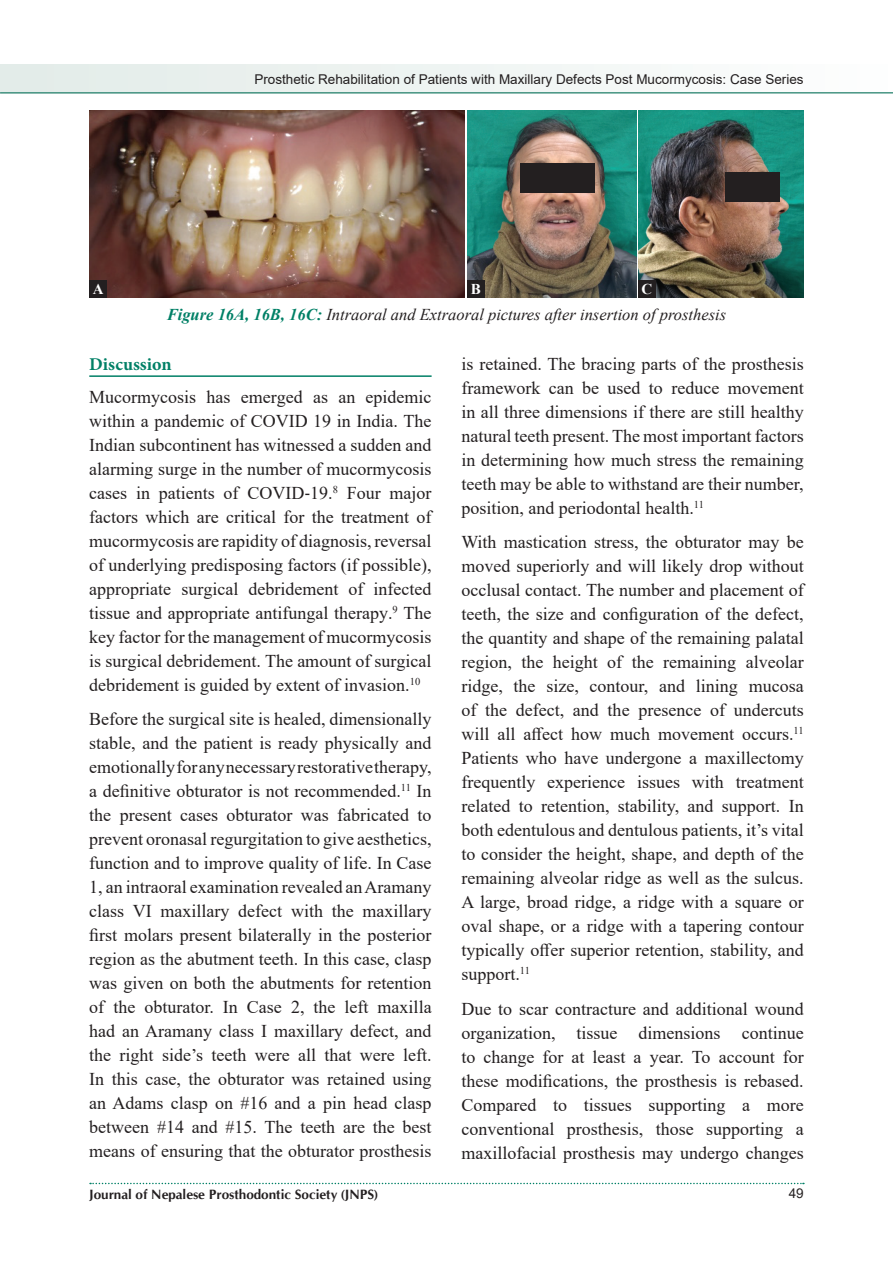
<style>
.page{position:relative;width:893px;height:1263px;background:#fff}
.page>*{position:absolute;margin:0;border:0;box-sizing:border-box;transform-origin:0 0}
.t1{font:18px/24px "Times New Roman";color:#231f20;text-align:justify}
.t2{font:700 18px "Minion Pro";color:#018066}
.t3{font:italic 16.5px "Times New Roman";color:#231f20}
.t4{font:700 15px "Times New Roman";color:#fff}
.t5{font:13.5px "Arial";color:#231f20}
.t6{font:700 13.5px "CG Omega";color:#231f20}
.s1{font-weight:700;color:#018066}
.s2{font-family:"Cambria"}
</style>
<div class="page">
<div style="left:0;top:65px;width:893px;height:29px;background:linear-gradient(to right,#e2ebe8,#fdfefe)"></div>
<hr style="left:0;top:92px;width:893px;height:2px;background:#479583">
<svg style="left:90px;top:1183px;width:714px;height:1px"></svg>
<img style="left:639px;top:111px;width:165px;height:186px">
<img style="left:89px;top:111px;width:376px;height:186px">
<img style="left:467px;top:111px;width:169px;height:186px">
<div style="left:520px;top:164px;width:75px;height:29px;background:#231f20"></div>
<div style="left:725px;top:172px;width:55px;height:29px;background:#231f20"></div>
<hr style="left:89px;top:375px;width:343px;height:2px;background:#018066">
<div style="left:467px;top:280px;width:17px;height:17px;background:#231f20"></div>
<div style="left:89px;top:280px;width:17px;height:17px;background:#231f20"></div>
<div style="left:639px;top:280px;width:17px;height:17px;background:#231f20"></div>
<p class="t5" style="left:254px;top:70px;width:551px">Prosthetic Rehabilitation of Patients with Maxillary Defects Post Mucormycosis: Case Series</p>
<p class="t4" style="left:93px;top:278px;width:12px">A</p>
<p class="t4" style="left:471px;top:278px;width:12px">B</p>
<p class="t4" style="left:642px;top:278px;width:12px">C</p>
<p class="t3" style="left:167px;top:303px;width:561px"><span class="s1">Figure 16A, 16B, 16C:</span> Intraoral and Extraoral pictures after insertion of prosthesis</p>
<p class="t2" style="left:89px;top:352px;width:84px">Discussion</p>
<p class="t1" style="left:89px;top:384px;width:344px">Mucormycosis has emerged as an epidemic within a pandemic of COVID 19 in India. The Indian subcontinent has witnessed a sudden and alarming surge in the number of mucormycosis cases in patients of COVID<span class="s2">‐</span>19.<sup>8</sup> Four major factors which are critical for the treatment of mucormycosis are rapidity of diagnosis, reversal of underlying predisposing factors (if possible), appropriate surgical debridement of infected tissue and appropriate antifungal therapy.<sup>9</sup> The key factor for the management of mucormycosis is surgical debridement. The amount of surgical debridement is guided by extent of invasion.<sup>10</sup></p>
<p class="t1" style="left:89px;top:707px;width:344px">Before the surgical site is healed, dimensionally stable, and the patient is ready physically and emotionally for any necessary restorative therapy, a definitive obturator is not recommended.<sup>11</sup> In the present cases obturator was fabricated to prevent oronasal regurgitation to give aesthetics, function and to improve quality of life. In Case 1, an intraoral examination revealed an Aramany class VI maxillary defect with the maxillary first molars present bilaterally in the posterior region as the abutment teeth. In this case, clasp was given on both the abutments for retention of the obturator. In Case 2, the left maxilla had an Aramany class I maxillary defect, and the right side’s teeth were all that were left.<br>In this case, the obturator was retained using an Adams clasp on #16 and a pin head clasp between #14 and #15. The teeth are the best means of ensuring that the obturator prosthesis</p>
<p class="t1" style="left:461px;top:351px;width:344px">is retained. The bracing parts of the prosthesis framework can be used to reduce movement in all three dimensions if there are still healthy natural teeth present. The most important factors in determining how much stress the remaining teeth may be able to withstand are their number, position, and periodontal health.<sup>11</sup></p>
<p class="t1" style="left:461px;top:530px;width:344px">With mastication stress, the obturator may be moved superiorly and will likely drop without occlusal contact. The number and placement of teeth, the size and configuration of the defect, the quantity and shape of the remaining palatal region, the height of the remaining alveolar ridge, the size, contour, and lining mucosa of the defect, and the presence of undercuts will all affect how much movement occurs.<sup>11<br></sup>Patients who have undergone a maxillectomy frequently experience issues with treatment related to retention, stability, and support. In both edentulous and dentulous patients, it’s vital to consider the height, shape, and depth of the remaining alveolar ridge as well as the sulcus.<br>A large, broad ridge, a ridge with a square or oval shape, or a ridge with a tapering contour typically offer superior retention, stability, and support.<sup>11</sup></p>
<p class="t1" style="left:461px;top:996px;width:344px">Due to scar contracture and additional wound organization, tissue dimensions continue to change for at least a year. To account for these modifications, the prosthesis is rebased.<br>Compared to tissues supporting a more conventional prosthesis, those supporting a maxillofacial prosthesis may undergo changes</p>
<p class="t6" style="left:89px;top:1185px;width:290px">Journal of Nepalese Prosthodontic Society (JNPS)</p>
<p class="t5" style="left:789px;top:1184px;width:17px">49</p>
</div>
